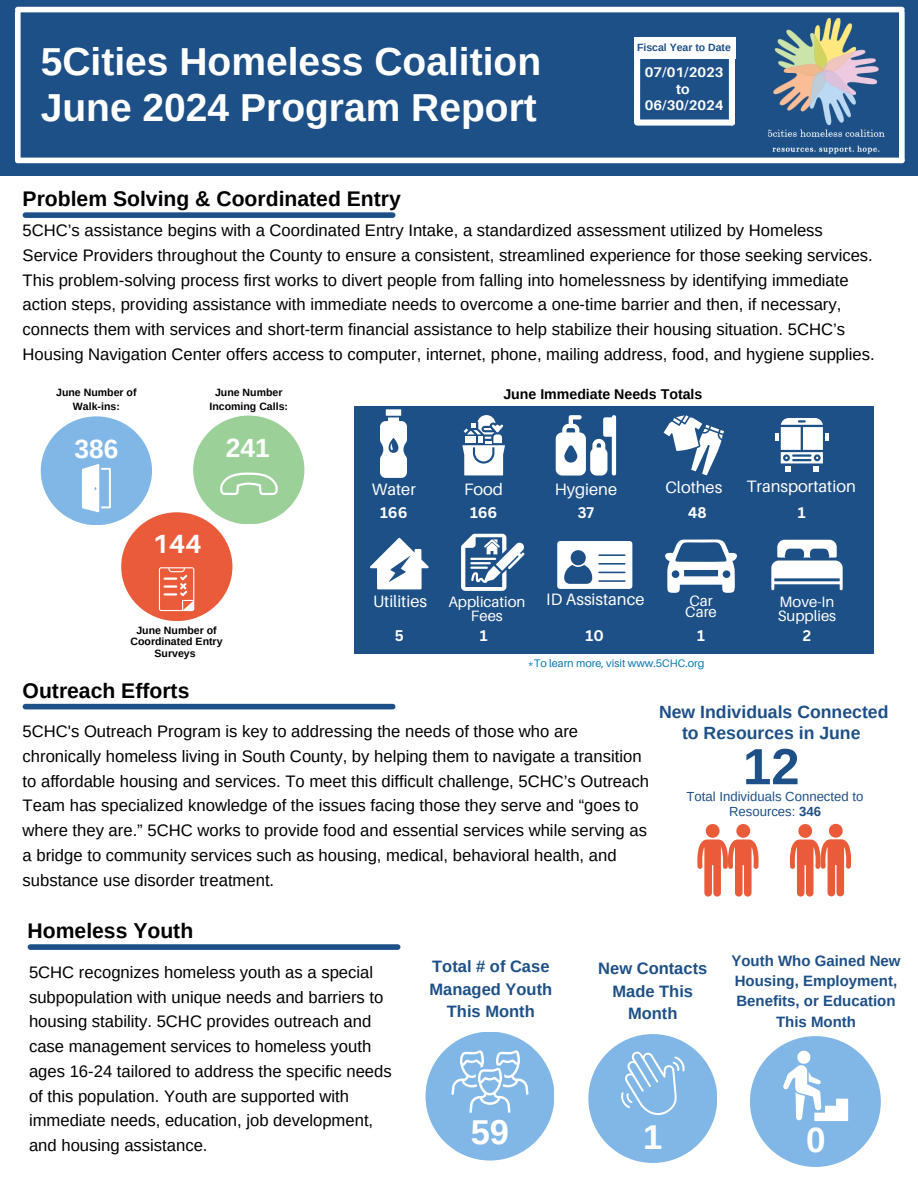
<style>
.page{position:relative;width:918px;height:1188px;background:#fff}
.page>*{position:absolute;margin:0;border:0;box-sizing:border-box;transform-origin:0 0}
.t1{font:700 50.85px "Arimo";color:#1d5087}
.t2{font:700 39px "Arimo";color:#fff}
.t3{font:700 35.1px "Arimo";color:#fff}
.t4{font:700 34.5px "Arimo";color:#fff}
.t5{font:700 26.4px "Arimo";color:#fff}
.t6{font:700 26.25px "Aileron";color:#fff}
.t7{font:700 21.15px "Arimo";color:#000}
.t8{font:700 17.7px/21.3px "Arimo";color:#1d5087;text-align:center}
.t9{font:16.65px/24.8px "Arimo";color:#000}
.t10{font:16.5px "Aileron";color:#fff}
.t11{font:700 16.5px/22.5px "Arimo";color:#1d5087;text-align:center}
.t12{font:700 15px/20.2px "Arimo";color:#1d5087;text-align:center}
.t13{font:15px "Aileron";color:#fff}
.t14{font:700 15px "Canva Sans";color:#fff}
.t15{font:700 14.1px "Arimo";color:#000}
.t16{font:700 13.95px/16.2px "Aileron";color:#fff;text-align:center}
.t17{font:13.2px/15.3px "Arimo";color:#1d5087;text-align:center}
.t18{font:10.95px "Aileron";color:#0077b5}
.t19{font:700 10.5px/14px "Arimo";color:#000;text-align:center}
.t20{font:700 10.5px "Arimo";color:#1d5087}
.s1{font-weight:700}
</style>
<div class="page">
<div style="left:0;top:0;width:918px;height:176px;background:#1d5087"></div>
<img style="left:768px;top:18px;width:117px;height:135px">
<div style="left:18px;top:7px;width:884px;height:5px;background:#fff"></div>
<div style="left:15px;top:12px;width:6px;height:148px;background:#fff"></div>
<div style="left:899px;top:12px;width:6px;height:148px;background:#fff"></div>
<div style="left:18px;top:158px;width:884px;height:5px;background:#fff"></div>
<div style="left:193px;top:416px;width:111px;height:108px;background:#9bd199;border-radius:50%"></div>
<svg style="left:216px;top:472px;width:66px;height:49px"></svg>
<div style="left:41px;top:416px;width:111px;height:109px;background:#80b7e6;border-radius:50%"></div>
<svg style="left:82px;top:464px;width:29px;height:48px"></svg>
<div style="left:121px;top:512px;width:111px;height:109px;background:#ea5b3a;border-radius:50%"></div>
<div style="left:25px;top:212px;width:368px;height:6px;background:#1d5087"></div>
<svg style="left:159px;top:567px;width:35px;height:44px"></svg>
<div style="left:25px;top:704px;width:368px;height:5px;background:#1d5087"></div>
<svg style="left:697px;top:824px;width:61px;height:73px"></svg>
<svg style="left:790px;top:823px;width:61px;height:74px"></svg>
<div style="left:354px;top:406px;width:519px;height:247px;background:#1d5087"></div>
<div style="left:426px;top:1032px;width:128px;height:129px;background:#80b7e6;border-radius:50%"></div>
<svg style="left:451px;top:1050px;width:78px;height:63px"></svg>
<div style="left:588px;top:1034px;width:129px;height:129px;background:#80b7e6;border-radius:50%"></div>
<svg style="left:621px;top:1051px;width:64px;height:64px"></svg>
<div style="left:750px;top:1036px;width:131px;height:131px;background:#80b7e6;border-radius:50%"></div>
<svg style="left:783px;top:1051px;width:65px;height:70px"></svg>
<div style="left:30px;top:944px;width:368px;height:6px;background:#1d5087"></div>
<svg style="left:775px;top:418px;width:54px;height:53px"></svg>
<svg style="left:556px;top:415px;width:60px;height:61px"></svg>
<svg style="left:664px;top:415px;width:60px;height:60px"></svg>
<svg style="left:462px;top:415px;width:43px;height:60px"></svg>
<div style="left:386px;top:409px;width:15px;height:7px;background:#fff"></div>
<svg style="left:380px;top:418px;width:27px;height:60px;background:#dce3ec"></svg>
<svg style="left:461px;top:534px;width:63px;height:57px"></svg>
<svg style="left:370px;top:538px;width:59px;height:51px"></svg>
<svg style="left:557px;top:541px;width:75px;height:48px"></svg>
<svg style="left:771px;top:540px;width:71px;height:50px"></svg>
<svg style="left:665px;top:539px;width:72px;height:53px"></svg>
<div style="left:634px;top:37px;width:101px;height:22px;background:#fff"></div>
<div style="left:634px;top:57px;width:6px;height:66px;background:#fff"></div>
<div style="left:729px;top:53px;width:6px;height:70px;background:#fff"></div>
<div style="left:639px;top:119px;width:93px;height:7px;background:#fff"></div>
<p class="t2" style="left:41px;top:40px;width:502px">5Cities Homeless Coalition</p>
<h2 class="t2" style="left:41px;top:86px;width:498px">June 2024 Program Report</h2>
<h6 class="t7" style="left:23px;top:187px;width:380px">Problem Solving &amp; Coordinated Entry</h6>
<p class="t20" style="left:637px;top:41px;width:95px">Fiscal Year to Date</p>
<p class="t16" style="left:645px;top:64px;width:80px">07/01/2023 to<br>06/30/2024</p>
<p class="t9" style="left:23px;top:218px;width:854px">5CHC’s assistance begins with a Coordinated Entry Intake, a standardized assessment utilized by Homeless Service Providers throughout the County to ensure a consistent, streamlined experience for those seeking services.<br>This problem-solving process first works to divert people from falling into homelessness by identifying immediate action steps, providing assistance with immediate needs to overcome a one-time barrier and then, if necessary, connects them with services and short-term financial assistance to help stabilize their housing situation. 5CHC’s Housing Navigation Center offers access to computer, internet, phone, mailing address, food, and hygiene supplies.</p>
<p class="t19" style="left:56px;top:385px;width:82px">June Number of<br>Walk-ins:</p>
<p class="t5" style="left:74px;top:434px;width:45px">386</p>
<p class="t19" style="left:209px;top:386px;width:80px">June Number<br>Incoming Calls:</p>
<h2 class="t5" style="left:226px;top:433px;width:45px">241</h2>
<p class="t6" style="left:152px;top:528px;width:51px">144</p>
<h2 class="t19" style="left:131px;top:625px;width:94px;line-height:11.4px">June Number of<br>Coordinated Entry<br>Surveys</h2>
<h6 class="t15" style="left:503px;top:386px;width:201px">June Immediate Needs Totals</h6>
<h5 class="t10" style="left:372px;top:479px;width:46px">Water</h5>
<p class="t10" style="left:464px;top:479px;width:40px">Food</p>
<p class="t10" style="left:555px;top:479px;width:64px">Hygiene</p>
<h5 class="t10" style="left:665px;top:477px;width:58px">Clothes</h5>
<p class="t10" style="left:747px;top:476px;width:111px">Transportation</p>
<p class="t14" style="left:380px;top:502px;width:29px">166</p>
<p class="t14" style="left:470px;top:502px;width:29px">166</p>
<p class="t14" style="left:578px;top:502px;width:18px">37</p>
<p class="t14" style="left:688px;top:502px;width:20px">48</p>
<h5 class="t14" style="left:798px;top:502px;width:9px">1</h5>
<p class="t10" style="left:373px;top:591px;width:56px">Utilities</p>
<h5 class="t13" style="left:448px;top:593px;width:79px">Application</h5>
<p class="t13" style="left:471px;top:606px;width:33px">Fees</p>
<p class="t10" style="left:546px;top:589px;width:100px">ID Assistance</p>
<p class="t13" style="left:689px;top:592px;width:25px">Car</p>
<h5 class="t13" style="left:685px;top:603px;width:33px">Care</h5>
<p class="t13" style="left:780px;top:593px;width:56px">Move-In</p>
<p class="t13" style="left:778px;top:606px;width:60px">Supplies</p>
<p class="t14" style="left:395px;top:625px;width:11px">5</p>
<p class="t14" style="left:480px;top:625px;width:9px">1</p>
<p class="t14" style="left:586px;top:625px;width:20px">10</p>
<p class="t14" style="left:697px;top:625px;width:9px">1</p>
<p class="t14" style="left:803px;top:625px;width:10px">2</p>
<p class="t18" style="left:528px;top:656px;width:178px">*To learn more, visit www.5CHC.org</p>
<h3 class="t7" style="left:23px;top:679px;width:168px">Outreach Efforts</h3>
<h5 class="t9" style="left:23px;top:719px;width:628px">5CHC's Outreach Program is key to addressing the needs of those who are chronically homeless living in South County, by helping them to navigate a transition to affordable housing and services. To meet this difficult challenge, 5CHC’s Outreach Team has specialized knowledge of the issues facing those they serve and “goes to where they are.” 5CHC works to provide food and essential services while serving as a bridge to community services such as housing, medical, behavioral health, and substance use disorder treatment.</h5>
<h1 class="t8" style="left:659px;top:701px;width:231px">New Individuals Connected to Resources in June</h1>
<h1 class="t1" style="left:743px;top:738px;width:58px">12</h1>
<p class="t17" style="left:687px;top:788px;width:178px">Total Individuals Connected to<br>Resources: <span class="s1">346</span></p>
<h6 class="t7" style="left:28px;top:919px;width:167px">Homeless Youth</h6>
<p class="t9" style="left:29px;top:960px;width:364px">5CHC recognizes homeless youth as a special subpopulation with unique needs and barriers to housing stability. 5CHC provides outreach and case management services to homeless youth ages 16-24 tailored to address the specific needs of this population. Youth are supported with immediate needs, education, job development, and housing assistance.</p>
<h5 class="t11" style="left:429px;top:955px;width:124px">Total # of Case<br>Managed Youth<br>This Month</h5>
<p class="t4" style="left:471px;top:1113px;width:40px">59</p>
<h5 class="t11" style="left:598px;top:957px;width:111px">New Contacts<br>Made This<br>Month</h5>
<p class="t12" style="left:732px;top:951px;width:171px">Youth Who Gained New<br>Housing, Employment,<br>Benefits, or Education<br>This Month</p>
<p class="t4" style="left:643px;top:1118px;width:21px">1</p>
<h6 class="t3" style="left:806px;top:1120px;width:21px">0</h6>
</div>
